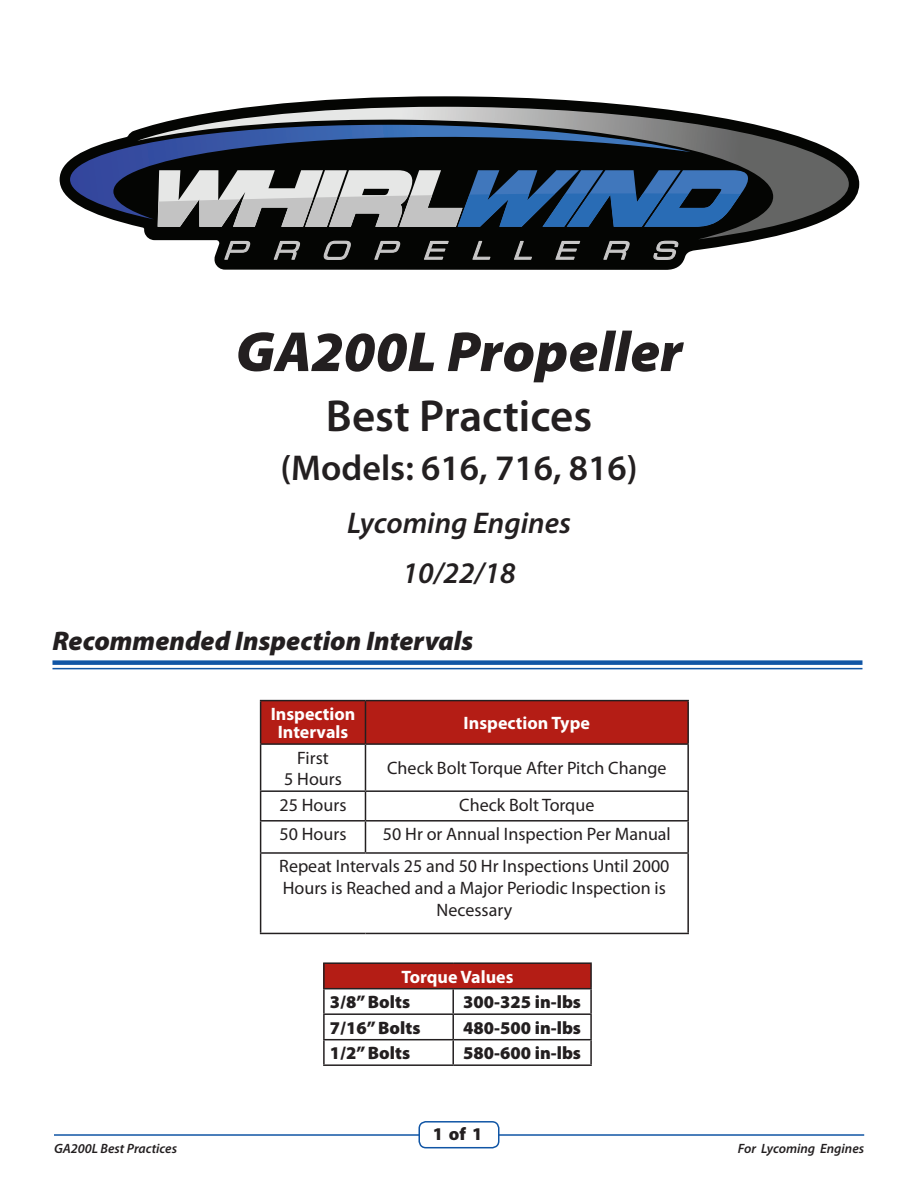
<style>
.page{position:relative;width:918px;height:1188px;background:#fff}
.page>*{position:absolute;margin:0;border:0;box-sizing:border-box;transform-origin:0 0}
.Cover_Title{font:italic 900 57px "Myriad Pro";color:#231f20}
.Cover_Title-2{font:600 45px "Myriad Pro";color:#231f20}
.Cover_Manual_SubTitl{font:600 36px "Myriad Pro";color:#231f20}
.Cover_Engines{font:italic 600 30px "Myriad Pro";color:#231f20}
.a1-------_Section_Ti{font:italic 900 27px "Myriad Pro";color:#231f20}
.Table_Text{font:18px/21.6px "Myriad Pro";color:#231f20;text-align:center}
.Table_Text-2{font:900 18px "Myriad Pro";color:#231f20}
.Table_Header{font:700 18px/18px "Myriad Pro";color:#fff;text-align:center}
.t1{font:italic 600 13.5px "Myriad Pro";color:#231f20}
</style>
<div class="page">
<hr style="left:54px;top:1134px;width:367px;height:2px;background:#1055a5">
<hr style="left:496px;top:1134px;width:368px;height:2px;background:#1055a5">
<div style="left:419px;top:1122px;width:80px;height:26px;background:#fff;border-radius:7px"></div>
<div style="left:418px;top:1121px;width:82px;height:27px;border:2px solid #1055a5;border-radius:7px"></div>
<svg style="left:59px;top:96px;width:800px;height:174px"></svg>
<svg style="left:137px;top:107px;width:712px;height:132px"></svg>
<svg style="left:70px;top:125px;width:621px;height:94px;background:#2b364c"></svg>
<svg style="left:224px;top:241px;width:27px;height:19px"></svg>
<svg style="left:274px;top:241px;width:26px;height:19px"></svg>
<svg style="left:323px;top:241px;width:28px;height:19px"></svg>
<svg style="left:374px;top:241px;width:27px;height:19px"></svg>
<svg style="left:424px;top:241px;width:25px;height:19px"></svg>
<svg style="left:472px;top:241px;width:18px;height:19px"></svg>
<svg style="left:514px;top:241px;width:18px;height:19px"></svg>
<svg style="left:555px;top:241px;width:25px;height:19px"></svg>
<svg style="left:603px;top:241px;width:27px;height:19px"></svg>
<svg style="left:653px;top:241px;width:26px;height:19px"></svg>
<svg style="left:155px;top:167px;width:598px;height:63px;background:#5c7086"></svg>
<div style="left:52px;top:660px;width:810px;height:5px;background:#1055a5"></div>
<hr style="left:52px;top:668px;width:810px;height:1px;background:#1055a5">
<div style="left:261px;top:701px;width:426px;height:42px;background:#b41d15"></div>
<hr style="left:260px;top:700px;width:105px;height:1px;background:#231f20">
<hr style="left:260px;top:701px;width:1px;height:42px;background:#231f20">
<hr style="left:365px;top:700px;width:324px;height:1px;background:#231f20">
<hr style="left:365px;top:701px;width:1px;height:42px;background:#231f20">
<hr style="left:687px;top:701px;width:2px;height:42px;background:#231f20">
<hr style="left:260px;top:743px;width:105px;height:2px;background:#231f20">
<hr style="left:260px;top:745px;width:1px;height:45px;background:#231f20">
<hr style="left:365px;top:743px;width:324px;height:2px;background:#231f20">
<hr style="left:365px;top:745px;width:1px;height:45px;background:#231f20">
<hr style="left:687px;top:745px;width:2px;height:45px;background:#231f20">
<hr style="left:260px;top:790px;width:105px;height:2px;background:#231f20">
<svg style="left:260px;top:792px;width:1px;height:28px"></svg>
<hr style="left:365px;top:790px;width:324px;height:2px;background:#231f20">
<svg style="left:365px;top:792px;width:1px;height:28px"></svg>
<hr style="left:687px;top:792px;width:2px;height:28px;background:#231f20">
<hr style="left:260px;top:820px;width:105px;height:2px;background:#231f20">
<hr style="left:260px;top:822px;width:1px;height:30px;background:#231f20">
<hr style="left:365px;top:820px;width:324px;height:2px;background:#231f20">
<hr style="left:365px;top:822px;width:1px;height:30px;background:#231f20">
<hr style="left:687px;top:822px;width:2px;height:30px;background:#231f20">
<hr style="left:260px;top:852px;width:105px;height:2px;background:#231f20">
<hr style="left:260px;top:854px;width:1px;height:79px;background:#231f20">
<hr style="left:365px;top:852px;width:324px;height:2px;background:#231f20">
<hr style="left:687px;top:854px;width:2px;height:79px;background:#231f20">
<hr style="left:260px;top:933px;width:105px;height:1px;background:#231f20">
<hr style="left:365px;top:933px;width:324px;height:1px;background:#231f20">
<div style="left:324px;top:963px;width:267px;height:26px;background:#b41d15"></div>
<hr style="left:323px;top:962px;width:130px;height:2px;background:#231f20">
<hr style="left:323px;top:964px;width:2px;height:24px;background:#231f20">
<hr style="left:453px;top:962px;width:139px;height:2px;background:#231f20">
<hr style="left:590px;top:964px;width:2px;height:24px;background:#231f20">
<hr style="left:323px;top:988px;width:130px;height:1px;background:#231f20">
<hr style="left:323px;top:989px;width:2px;height:24px;background:#231f20">
<hr style="left:453px;top:988px;width:139px;height:1px;background:#231f20">
<hr style="left:452px;top:989px;width:2px;height:24px;background:#231f20">
<hr style="left:590px;top:989px;width:2px;height:24px;background:#231f20">
<hr style="left:323px;top:1013px;width:130px;height:2px;background:#231f20">
<hr style="left:323px;top:1015px;width:2px;height:24px;background:#231f20">
<hr style="left:453px;top:1013px;width:139px;height:2px;background:#231f20">
<hr style="left:452px;top:1015px;width:2px;height:24px;background:#231f20">
<hr style="left:590px;top:1015px;width:2px;height:24px;background:#231f20">
<hr style="left:323px;top:1039px;width:130px;height:1px;background:#231f20">
<hr style="left:323px;top:1040px;width:2px;height:24px;background:#231f20">
<hr style="left:453px;top:1039px;width:139px;height:1px;background:#231f20">
<hr style="left:452px;top:1040px;width:2px;height:24px;background:#231f20">
<hr style="left:590px;top:1040px;width:2px;height:24px;background:#231f20">
<hr style="left:323px;top:1064px;width:130px;height:2px;background:#231f20">
<hr style="left:453px;top:1064px;width:139px;height:2px;background:#231f20">
<p class="Cover_Title" style="left:236px;top:314px;width:448px">GA200L Propeller</p>
<p class="Cover_Title-2" style="left:326px;top:387px;width:268px">Best Practices</p>
<p class="Cover_Manual_SubTitl" style="left:280px;top:445px;width:359px">(Models: 616, 716, 816)</p>
<p class="Cover_Engines" style="left:347px;top:504px;width:225px">Lycoming Engines</p>
<p class="Cover_Engines" style="left:403px;top:554px;width:114px">10/22/18</p>
<p class="a1-------_Section_Ti" style="left:52px;top:623px;width:422px">Recommended Inspection Intervals</p>
<p class="Table_Header" style="left:271px;top:704px;width:86px">Inspection<br>Intervals</p>
<p class="Table_Header" style="left:464px;top:713px;width:128px">Inspection Type</p>
<p class="Table_Text" style="left:297px;top:746px;width:33px">First</p>
<p class="Table_Text" style="left:284px;top:768px;width:59px">5 Hours</p>
<p class="Table_Text" style="left:387px;top:757px;width:281px">Check Bolt Torque After Pitch Change</p>
<p class="Table_Text" style="left:280px;top:794px;width:68px">25 Hours</p>
<p class="Table_Text" style="left:459px;top:794px;width:137px">Check Bolt Torque</p>
<p class="Table_Text" style="left:280px;top:823px;width:68px">50 Hours</p>
<p class="Table_Text" style="left:383px;top:823px;width:290px">50 Hr or Annual Inspection Per Manual</p>
<p class="Table_Text" style="left:279px;top:855px;width:392px">Repeat Intervals 25 and 50 Hr Inspections Until 2000<br>Hours is Reached and a Major Periodic Inspection is<br>Necessary</p>
<p class="Table_Header" style="left:401px;top:967px;width:114px">Torque Values</p>
<p class="Table_Text-2" style="left:330px;top:992px;width:82px">3/8” Bolts</p>
<p class="Table_Text-2" style="left:463px;top:992px;width:119px">300-325 in-lbs</p>
<p class="Table_Text-2" style="left:330px;top:1017px;width:92px">7/16” Bolts</p>
<p class="Table_Text-2" style="left:463px;top:1017px;width:119px">480-500 in-lbs</p>
<p class="Table_Text-2" style="left:330px;top:1043px;width:82px">1/2” Bolts</p>
<p class="Table_Text-2" style="left:463px;top:1043px;width:119px">580-600 in-lbs</p>
<p class="Table_Text-2" style="left:433px;top:1124px;width:51px">1of1</p>
<p class="t1" style="left:54px;top:1140px;width:125px">GA200L Best Practices</p>
<p class="t1" style="left:738px;top:1140px;width:128px">For Lycoming Engines</p>
</div>
